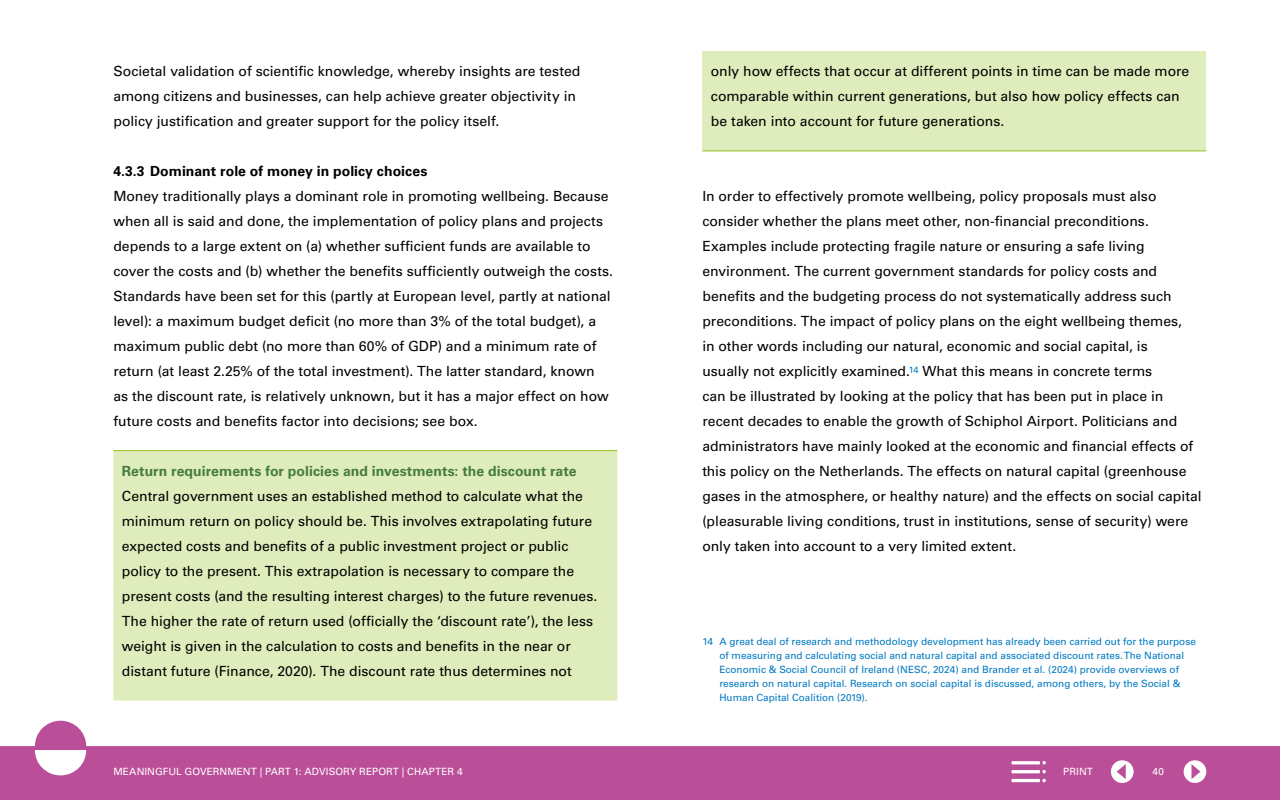
<style>
.page{position:relative;width:1280px;height:800px;background:#fff}
.page>*{position:absolute;margin:0;border:0;box-sizing:border-box;transform-origin:0 0}
.platte_tekst__P{font:14px/25px "Univers LT Std";letter-spacing:-.005em;color:#000}
._03_kaderlijn_onder_boven_P{font:14px/25px "Univers LT Std";letter-spacing:-.005em;color:#000}
._03_Kopje_kader___tintvlak__H3{font:700 14px "Univers LT Std";letter-spacing:.005em;color:#447e3b}
.Alinea_kop_vet__H3{font:700 14px "Univers LT Std";letter-spacing:.005em;color:#000}
._05_voetnoot__P{font:10px/14px "Univers LT Std";color:#0079c2}
.t1{font:10px "Univers LT Std";letter-spacing:.01em;color:#fff}
</style>
<div class="page">
<div style="left:702px;top:51px;width:504px;height:100px;background:#dfecbb"></div>
<div style="left:113px;top:451px;width:504px;height:250px;background:#dfecbb"></div>
<hr style="left:113px;top:450px;width:504px;height:1px;background:#95c11e">
<hr style="left:702px;top:150px;width:504px;height:1px;background:#95c11e">
<svg style="left:0;top:721px;width:1280px;height:79px;fill:#ba4e98"></svg>
<div style="left:1111px;top:760px;width:23px;height:23px;background:#fff;border-radius:50%"></div>
<svg style="left:1117px;top:764px;width:9px;height:15px"></svg>
<div style="left:1184px;top:760px;width:22px;height:23px;background:#fff;border-radius:50%"></div>
<svg style="left:1191px;top:764px;width:10px;height:15px"></svg>
<svg style="left:1042px;top:779px;width:4px;height:3px"></svg>
<hr style="left:1011px;top:779px;width:29px;height:3px;background:#fff">
<hr style="left:1011px;top:770px;width:29px;height:3px;background:#fff">
<svg style="left:1042px;top:770px;width:4px;height:3px"></svg>
<hr style="left:1011px;top:761px;width:29px;height:3px;background:#fff">
<svg style="left:1042px;top:761px;width:4px;height:3px"></svg>
<p class="platte_tekst__P" style="left:113px;top:59px;width:469px">Societal validation of scientific knowledge, whereby insights are tested among citizens and businesses, can help achieve greater objectivity in policy justification and greater support for the policy itself.</p>
<h3 class="Alinea_kop_vet__H3" style="left:113px;top:163px;width:316px">4.3.3 Dominant role of money in policy choices</h3>
<p class="platte_tekst__P" style="left:113px;top:184px;width:501px">Money traditionally plays a dominant role in promoting wellbeing. Because when all is said and done, the implementation of policy plans and projects depends to a large extent on (a) whether sufficient funds are available to cover the costs and (b) whether the benefits sufficiently outweigh the costs.<br>Standards have been set for this (partly at European level, partly at national level): a maximum budget deficit (no more than 3% of the total budget), a maximum public debt (no more than 60% of GDP) and a minimum rate of return (at least 2.25% of the total investment). The latter standard, known<br>as the discount rate, is relatively unknown, but it has a major effect on how future costs and benefits factor into decisions; see box.</p>
<h3 class="_03_Kopje_kader___tintvlak__H3" style="left:122px;top:463px;width:456px">Return requirements for policies and investments: the discount rate</h3>
<p class="_03_kaderlijn_onder_boven_P" style="left:122px;top:484px;width:477px">Central government uses an established method to calculate what the minimum return on policy should be. This involves extrapolating future expected costs and benefits of a public investment project or public policy to the present. This extrapolation is necessary to compare the present costs (and the resulting interest charges) to the future revenues.<br>The higher the rate of return used (officially the ‘discount rate’), the less weight is given in the calculation to costs and benefits in the near or distant future (Finance, 2020). The discount rate thus determines not</p>
<p class="_03_kaderlijn_onder_boven_P" style="left:711px;top:59px;width:480px">only how effects that occur at different points in time can be made more comparable within current generations, but also how policy effects can be taken into account for future generations.</p>
<p class="platte_tekst__P" style="left:702px;top:184px;width:501px">In order to effectively promote wellbeing, policy proposals must also consider whether the plans meet other, non-financial preconditions.<br>Examples include protecting fragile nature or ensuring a safe living environment. The current government standards for policy costs and benefits and the budgeting process do not systematically address such preconditions. The impact of policy plans on the eight wellbeing themes,<br>in other words including our natural, economic and social capital, is<br>usually not explicitly examined.<sup>14</sup> What this means in concrete terms<br>can be illustrated by looking at the policy that has been put in place in recent decades to enable the growth of Schiphol Airport. Politicians and administrators have mainly looked at the economic and financial effects of this policy on the Netherlands. The effects on natural capital (greenhouse gases in the atmosphere, or healthy nature) and the effects on social capital (pleasurable living conditions, trust in institutions, sense of security) were only taken into account to a very limited extent.</p>
<p class="_05_voetnoot__P" style="left:719px;top:635px;width:478px;text-indent:-17px">14 A great deal of research and methodology development has already been carried out for the purpose of measuring and calculating social and natural capital and associated discount rates. The National Economic &amp; Social Council of Ireland (NESC, 2024) and Brander et al. (2024) provide overviews of research on natural capital. Research on social capital is discussed, among others, by the Social &amp; Human Capital Coalition (2019).</p>
<p class="t1" style="left:113px;top:766px;width:351px">MEANINGFUL GOVERNMENT | PART 1: ADVISORY REPORT | CHAPTER 4</p>
<p class="t1" style="left:1063px;top:765px;width:31px">PRINT</p>
<p class="t1" style="left:1152px;top:766px;width:13px">40</p>
</div>
